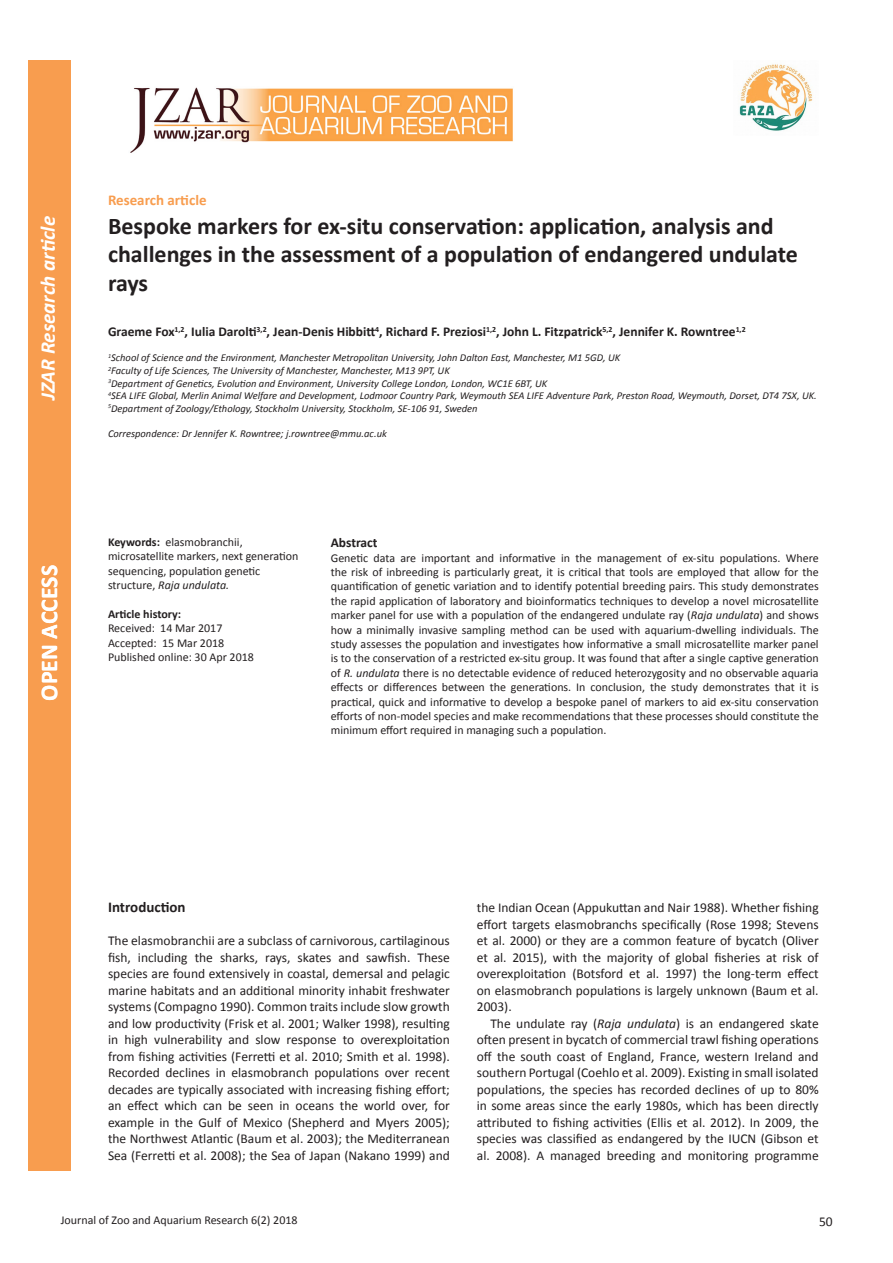
<style>
.page{position:relative;width:893px;height:1263px;background:#fff}
.page>*{position:absolute;margin:0;border:0;box-sizing:border-box;transform-origin:0 0}
.t1{font:700 24px/28.8px "Calibri";color:#231f20}
.Default{font:700 24px "Calibri";color:#fff}
.t2{font:italic 700 21px "Calibri";color:#fff}
.t3{font:700 15px "Calibri";color:#f89d4f}
.Main_heading{font:700 15px "Calibri";color:#231f20}
.Body_para_1{font:13.5px/16.5px "Calibri";color:#231f20;text-align:justify}
.Body{font:13.5px/16.5px "Calibri";color:#231f20;text-align:justify}
.Author_names{font:700 13.5px "Calibri";color:#231f20}
.Default-2{font:700 13.5px "Calibri";color:#231f20}
.Abstract{font:12px/14.4px "Calibri";color:#231f20;text-align:justify}
.Key_hist_refs_text{font:12px/14.4px "Calibri";color:#231f20}
.Default-3{font:700 12px "Calibri";color:#231f20}
.Author_affiliation{font:italic 10.5px "Calibri";color:#231f20}
.s1{font-weight:700}
.s2{font-style:italic}
</style>
<div class="page">
<img style="left:739px;top:64px;width:74px;height:67px">
<img style="left:130px;top:87px;width:383px;height:66px">
<div style="left:28px;top:61px;width:42px;height:1110px;background:#f89d4f"></div>
<h2 class="t2" style="left:33px;top:400px;width:186px;rotate:-90deg">JZAR Research article</h2>
<p class="Default" style="left:32px;top:701px;width:137px;rotate:-90deg">OPEN ACCESS</p>
<p class="t3" style="left:108px;top:189px;width:100px">Research article</p>
<p class="t1" style="left:108px;top:210px;width:691px">Bespoke markers for ex-situ conservation: application, analysis and challenges in the assessment of a population of endangered undulate rays</p>
<p class="Author_names" style="left:108px;top:322px;width:639px">Graeme Fox<sup>1,2</sup>, Iulia Darolti<sup>3,2</sup>, Jean-Denis Hibbitt<sup>4</sup>, Richard F. Preziosi<sup>1,2</sup>, John L. Fitzpatrick<sup>5,2</sup>, Jennifer K. Rowntree<sup>1,2</sup></p>
<p class="Author_affiliation" style="left:108px;top:351px;width:514px"><sup>1</sup>School of Science and the Environment, Manchester Metropolitan University, John Dalton East, Manchester, M1 5GD, UK</p>
<p class="Author_affiliation" style="left:108px;top:363px;width:343px"><sup>2</sup>Faculty of Life Sciences, The University of Manchester, Manchester, M13 9PT, UK</p>
<p class="Author_affiliation" style="left:108px;top:376px;width:441px"><sup>3</sup>Department of Genetics, Evolution and Environment, University College London, London, WC1E 6BT, UK</p>
<p class="Author_affiliation" style="left:108px;top:388px;width:710px"><sup>4</sup>SEA LIFE Global, Merlin Animal Welfare and Development, Lodmoor Country Park, Weymouth SEA LIFE Adventure Park, Preston Road, Weymouth, Dorset, DT4 7SX, UK.</p>
<p class="Author_affiliation" style="left:108px;top:401px;width:371px"><sup>5</sup>Department of Zoology/Ethology, Stockholm University, Stockholm, SE-106 91, Sweden</p>
<p class="Author_affiliation" style="left:108px;top:426px;width:280px">Correspondence: Dr Jennifer K. Rowntree; j.rowntree@mmu.ac.uk</p>
<p class="Key_hist_refs_text" style="left:108px;top:534px;width:192px"><span class="s1">Keywords:</span> elasmobranchii, microsatellite markers, next generation sequencing, population genetic structure, <span class="s2">Raja undulata.</span></p>
<p class="Default-3" style="left:108px;top:605px;width:75px">Article history:</p>
<p class="Key_hist_refs_text" style="left:108px;top:621px;width:116px">Received: 14 Mar 2017</p>
<p class="Key_hist_refs_text" style="left:108px;top:635px;width:118px">Accepted: 15 Mar 2018</p>
<p class="Key_hist_refs_text" style="left:108px;top:650px;width:147px">Published online: 30 Apr 2018</p>
<p class="Default-2" style="left:331px;top:533px;width:48px">Abstract</p>
<p class="Abstract" style="left:331px;top:550px;width:489px">Genetic data are important and informative in the management of ex-situ populations. Where the risk of inbreeding is particularly great, it is critical that tools are employed that allow for the quantification of genetic variation and to identify potential breeding pairs. This study demonstrates the rapid application of laboratory and bioinformatics techniques to develop a novel microsatellite marker panel for use with a population of the endangered undulate ray (<span class="s2">Raja undulata</span>) and shows how a minimally invasive sampling method can be used with aquarium-dwelling individuals. The study assesses the population and investigates how informative a small microsatellite marker panel is to the conservation of a restricted ex-situ group. It was found that after a single captive generation of <span class="s2">R. undulata</span> there is no detectable evidence of reduced heterozygosity and no observable aquaria effects or differences between the generations. In conclusion, the study demonstrates that it is practical, quick and informative to develop a bespoke panel of markers to aid ex-situ conservation efforts of non-model species and make recommendations that these processes should constitute the minimum effort required in managing such a population.</p>
<p class="Main_heading" style="left:108px;top:896px;width:79px">Introduction</p>
<p class="Body_para_1" style="left:108px;top:932px;width:343px">The elasmobranchii are a subclass of carnivorous, cartilaginous fish, including the sharks, rays, skates and sawfish. These species are found extensively in coastal, demersal and pelagic marine habitats and an additional minority inhabit freshwater systems (Compagno 1990). Common traits include slow growth and low productivity (Frisk et al. 2001; Walker 1998), resulting in high vulnerability and slow response to overexploitation from fishing activities (Ferretti et al. 2010; Smith et al. 1998).<br>Recorded declines in elasmobranch populations over recent decades are typically associated with increasing fishing effort; an effect which can be seen in oceans the world over, for example in the Gulf of Mexico (Shepherd and Myers 2005); the Northwest Atlantic (Baum et al. 2003); the Mediterranean Sea (Ferretti et al. 2008); the Sea of Japan (Nakano 1999) and</p>
<p class="Body_para_1" style="left:477px;top:899px;width:343px">the Indian Ocean (Appukuttan and Nair 1988). Whether fishing effort targets elasmobranchs specifically (Rose 1998; Stevens et al. 2000) or they are a common feature of bycatch (Oliver et al. 2015), with the majority of global fisheries at risk of overexploitation (Botsford et al. 1997) the long-term effect on elasmobranch populations is largely unknown (Baum et al.<br>2003).</p>
<p class="Body" style="left:477px;top:1014px;width:343px;text-indent:14px">The undulate ray (<span class="s2">Raja undulata</span>) is an endangered skate often present in bycatch of commercial trawl fishing operations off the south coast of England, France, western Ireland and southern Portugal (Coehlo et al. 2009). Existing in small isolated populations, the species has recorded declines of up to 80% in some areas since the early 1980s, which has been directly attributed to fishing activities (Ellis et al. 2012). In 2009, the species was classified as endangered by the IUCN (Gibson et al. 2008). A managed breeding and monitoring programme</p>
<p class="Abstract" style="left:61px;top:1212px;width:238px">Journal of Zoo and Aquarium Research 6(2) 2018</p>
<p class="Body_para_1" style="left:819px;top:1212px;width:15px">50</p>
</div>
